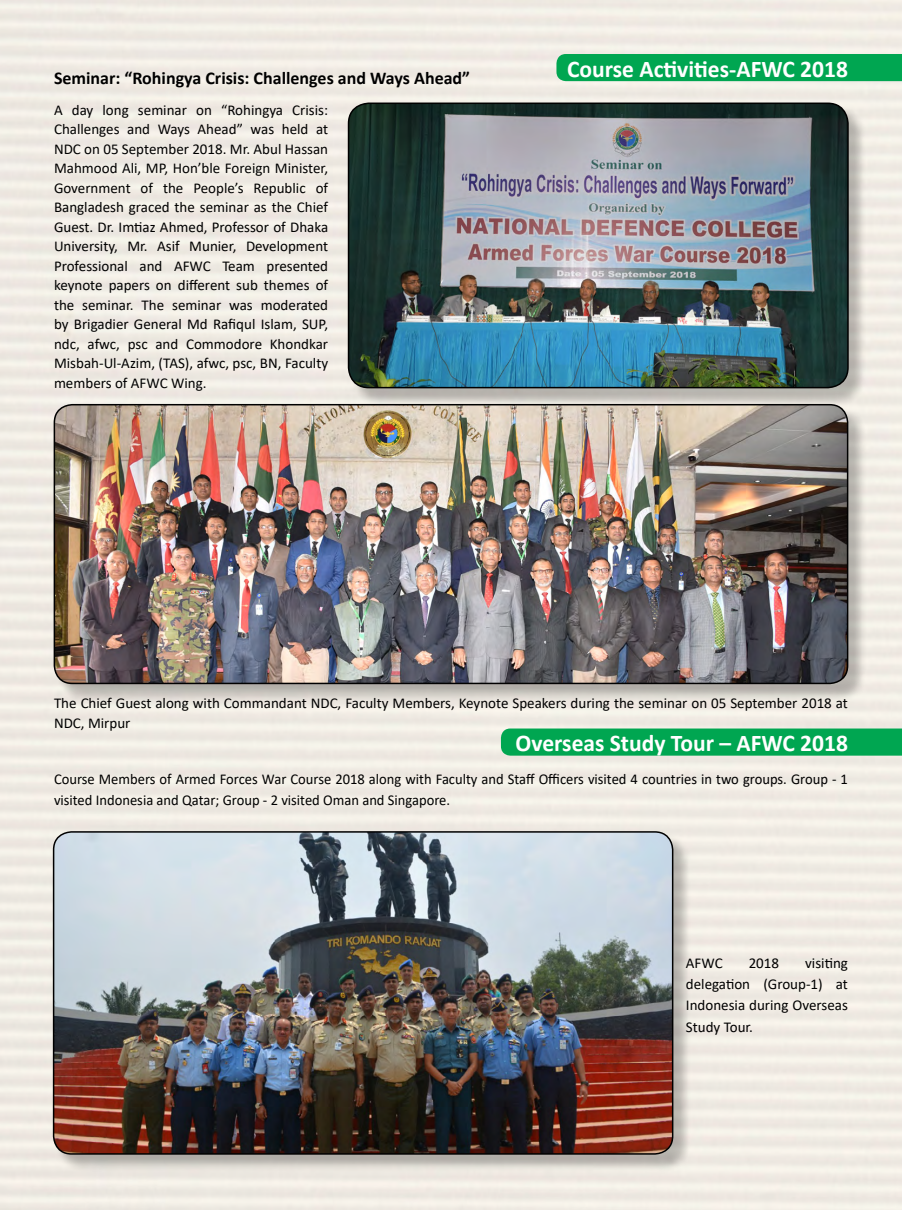
<style>
.page{position:relative;width:902px;height:1210px;background:#f0ebe4}
.page>*{position:absolute;margin:0;border:0;box-sizing:border-box;transform-origin:0 0}
.t1{font:700 24px "Calibri";color:#fff}
.t2{font:700 18px "Calibri";color:#000}
.t3{font:15px/19.5px "Calibri";color:#000;text-align:justify}
</style>
<div class="page">
<div style="left:350px;top:105px;width:517px;height:302px;background:#000;opacity:.25"></div>
<img style="left:348px;top:105px;width:500px;height:282px">
<div style="left:348px;top:102px;width:501px;height:286px;border:2px solid #000;border-radius:20px"></div>
<div style="left:56px;top:406px;width:811px;height:297px;background:#000;opacity:.25"></div>
<img style="left:54px;top:405px;width:793px;height:278px">
<div style="left:54px;top:404px;width:794px;height:280px;border:2px solid #000;border-radius:18px"></div>
<div style="left:501px;top:728px;width:401px;height:27px;background:#00a651"></div>
<div style="left:55px;top:833px;width:637px;height:340px;background:#000;opacity:.25"></div>
<img style="left:54px;top:832px;width:619px;height:322px">
<div style="left:53px;top:831px;width:620px;height:323px;border:2px solid #000;border-radius:18px"></div>
<div style="left:556px;top:54px;width:346px;height:27px;background:#00a651"></div>
<p class="t2" style="left:54px;top:65px;width:418px">Seminar: “Rohingya Crisis: Challenges and Ways Ahead”</p>
<p class="t3" style="left:54px;top:99px;width:276px">A day long seminar on “Rohingya Crisis:<br>Challenges and Ways Ahead” was held at NDC on 05 September 2018. Mr. Abul Hassan Mahmood Ali, MP, Hon’ble Foreign Minister, Government of the People’s Republic of Bangladesh graced the seminar as the Chief Guest. Dr. Imtiaz Ahmed, Professor of Dhaka University, Mr. Asif Munier, Development Professional and AFWC Team presented keynote papers on different sub themes of the seminar. The seminar was moderated by Brigadier General Md Rafiqul Islam, SUP, ndc, afwc, psc and Commodore Khondkar Misbah-Ul-Azim, (TAS), afwc, psc, BN, Faculty members of AFWC Wing.</p>
<h1 class="t1" style="left:567px;top:52px;width:282px">Course Activities-AFWC 2018</h1>
<p class="t3" style="left:54px;top:693px;width:795px">The Chief Guest along with Commandant NDC, Faculty Members, Keynote Speakers during the seminar on 05 September 2018 at<br>NDC, Mirpur</p>
<h1 class="t1" style="left:515px;top:726px;width:334px">Overseas Study Tour – AFWC 2018</h1>
<p class="t3" style="left:54px;top:768px;width:795px;line-height:21.3px">Course Members of Armed Forces War Course 2018 along with Faculty and Staff Officers visited 4 countries in two groups. Group - 1 visited Indonesia and Qatar; Group - 2 visited Oman and Singapore.</p>
<p class="t3" style="left:686px;top:951px;width:164px;line-height:21.3px;text-indent:119px">visiting delegation (Group-1) at Indonesia during Overseas Study Tour.</p>
<p class="t3" style="left:686px;top:952px;width:38px">AFWC</p>
<p class="t3" style="left:749px;top:952px;width:32px">2018</p>
</div>
